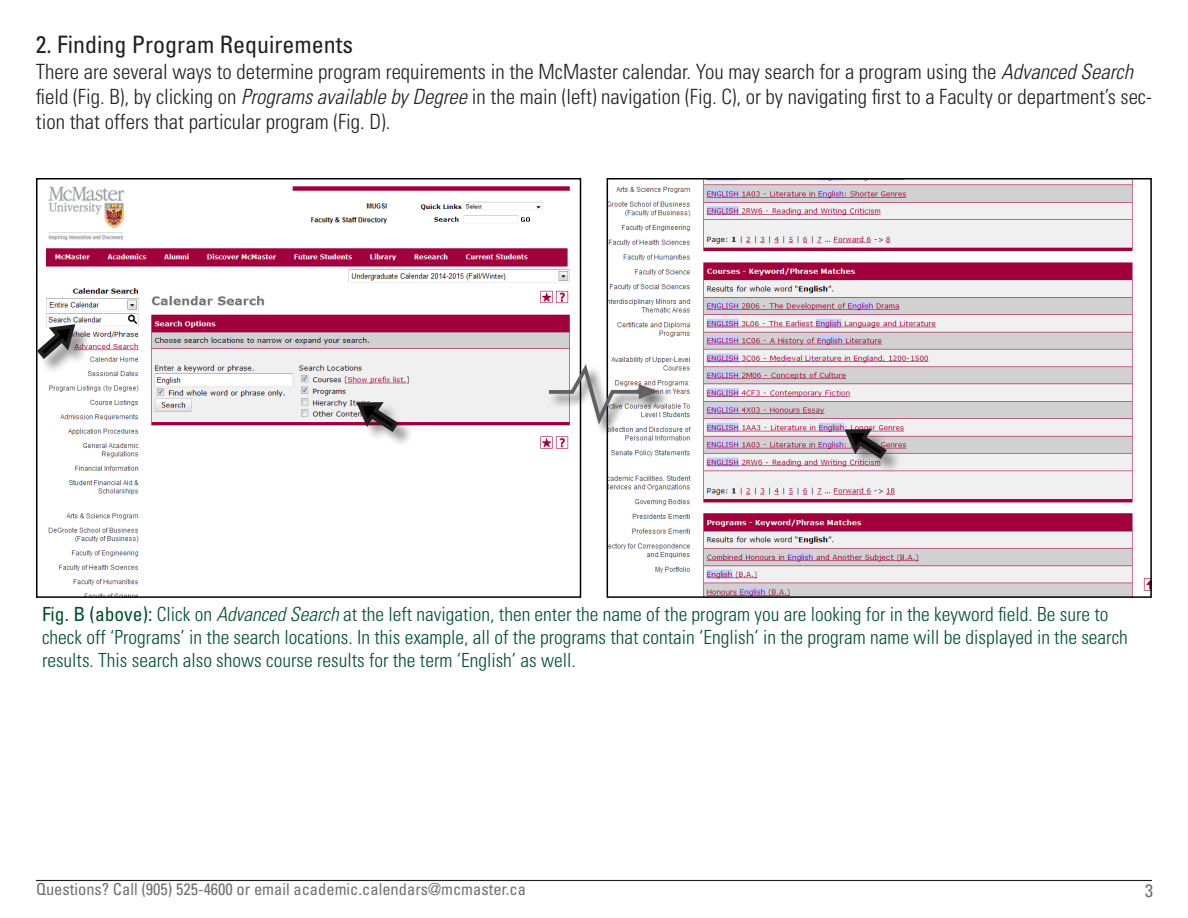
<style>
.page{position:relative;width:1188px;height:918px;background:#fff}
.page>*{position:absolute;margin:0;border:0;box-sizing:border-box;transform-origin:0 0}
.t1{font:condensed 24px "Univers LT Std";color:#231f20}
.t2{font:300 condensed 21px/25.2px "Univers LT Std";color:#231f20}
.t3{font:300 condensed 19.5px/23.4px "Univers LT Std";color:#00512c}
.t4{font:condensed 18px "Univers LT Std";color:#6c6d70}
.t5{font:condensed 16.5px "Univers LT Std";color:#6f7073}
.s1{font-style:italic}
.s2{font-weight:400}
</style>
<div class="page">
<hr style="left:36px;top:880px;width:1116px;height:1px;background:#231f20">
<img style="left:610px;top:181px;width:539px;height:414px">
<div style="left:607px;top:178px;width:545px;height:420px;border:2px solid #000"></div>
<img style="left:46px;top:186px;width:524px;height:409px">
<div style="left:36px;top:178px;width:545px;height:420px;border:2px solid #000"></div>
<div style="left:548px;top:364px;width:124px;height:74px;background:#231f20;opacity:.7"></div>
<svg style="left:545px;top:359px;width:113px;height:71px"></svg>
<div style="left:39px;top:326px;width:53px;height:49px;background:#231f20;opacity:.45"></div>
<svg style="left:36px;top:322px;width:42px;height:40px"></svg>
<div style="left:358px;top:403px;width:57px;height:45px;background:#231f20;opacity:.45"></div>
<svg style="left:354px;top:399px;width:47px;height:36px"></svg>
<div style="left:846px;top:430px;width:57px;height:45px;background:#231f20;opacity:.45"></div>
<svg style="left:842px;top:426px;width:47px;height:36px;background:#8b7c82"></svg>
<p class="t1" style="left:36px;top:30px;width:319px">2. Finding Program Requirements</p>
<p class="t2" style="left:36px;top:59px;width:1118px">There are several ways to determine program requirements in the McMaster calendar. You may search for a program using the <span class="s1">Advanced Search </span>field (Fig. B), by clicking on <span class="s1">Programs available by Degree</span> in the main (left) navigation (Fig. C), or by navigating first to a Faculty or department’s sec&shy;tion that offers that particular program (Fig. D).</p>
<p class="t3" style="left:42px;top:602px;width:1087px"><span class="s2">Fig. B (above):</span> Click on <span class="s1">Advanced Search</span> at the left navigation, then enter the name of the program you are looking for in the keyword field. Be sure to check off ‘Programs’ in the search locations. In this example, all of the programs that contain ‘English’ in the program name will be displayed in the search results. This search also shows course results for the term ‘English’ as well.</p>
<p class="t5" style="left:36px;top:879px;width:492px">Questions? Call (905) 525-4600 or email academic.calendars@mcmaster.ca</p>
<p class="t4" style="left:1145px;top:879px;width:9px">3</p>
</div>
